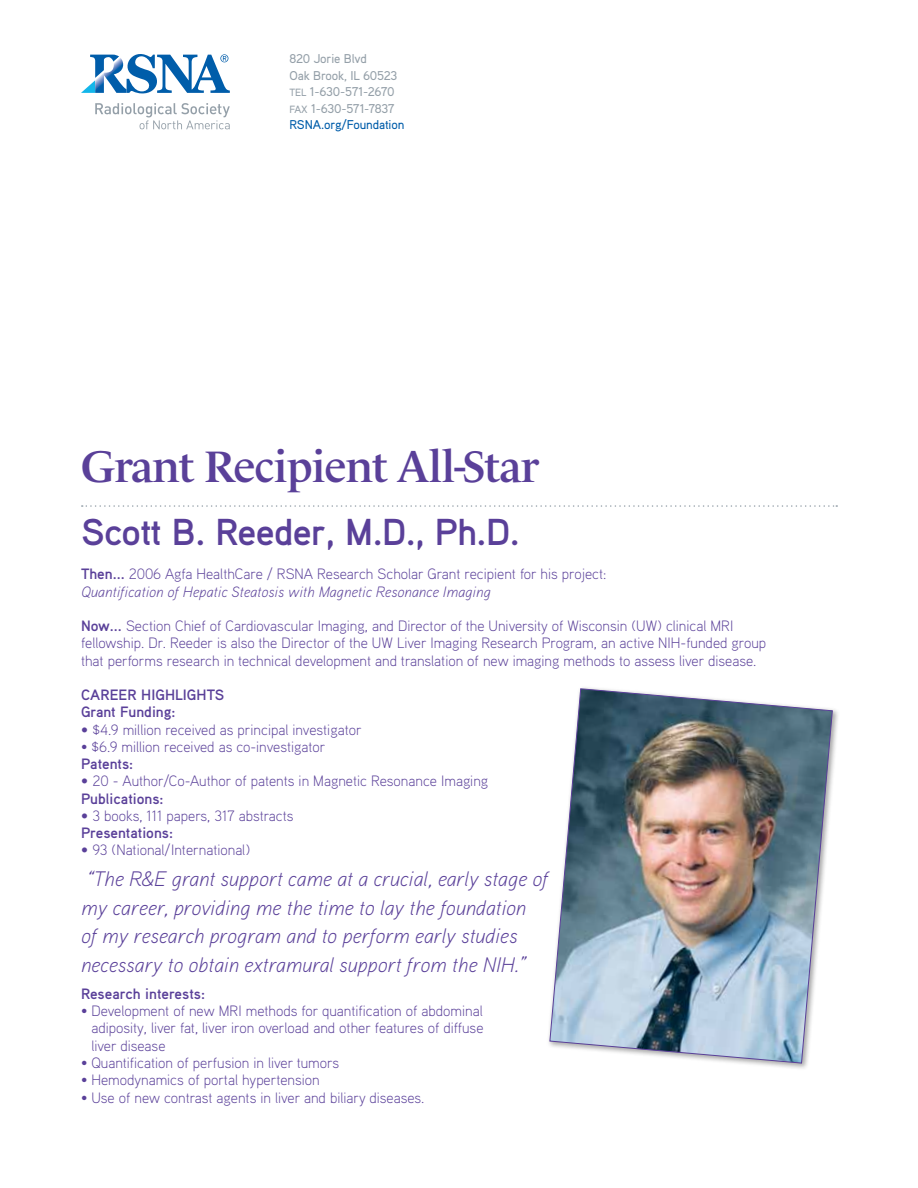
<style>
.page{position:relative;width:918px;height:1188px;background:#fff}
.page>*{position:absolute;margin:0;border:0;box-sizing:border-box;transform-origin:0 0}
.t1{font:600 45px "Le Monde Livre";letter-spacing:-.025em;color:#5a4099}
.t2{font:700 37.5px "Aaux Pro OT";letter-spacing:-.015em;color:#5a4099}
.t3{font:italic 300 21px/28.5px "Aaux Pro OT";letter-spacing:-.005em;color:#5a4099}
.t4{font:300 15px/17.2px "Aaux Pro OT";color:#5a4099}
.t5{font:700 15px/17.2px "Aaux Pro OT";color:#5a4099}
.t6{font:500 12.75px/16.5px "Aaux Pro OT";letter-spacing:-.01em;color:#95a0a9}
.s1{font-size:10.5px}
.s2{color:#005daa}
.s3{font-weight:700}
.s4{font-style:italic}
</style>
<div class="page">
<svg style="left:95px;top:103px;width:135px;height:26px"></svg>
<svg style="left:81px;top:54px;width:149px;height:40px"></svg>
<div style="left:547px;top:685px;width:293px;height:386px;background:#000;opacity:.35"></div>
<img style="left:549px;top:688px;width:284px;height:376px">
<svg style="left:82px;top:505px;width:755px;height:2px"></svg>
<p class="t6" style="left:289px;top:50px;width:116px">820 Jorie Blvd<br>Oak Brook, IL 60523<br><span class="s1">TEL</span> 1-630-571-2670<br><span class="s1">FAX</span> 1-630-571-7837<br><span class="s2">RSNA.org/Foundation</span></p>
<h1 class="t1" style="left:81px;top:440px;width:460px">Grant Recipient All-Star</h1>
<h2 class="t2" style="left:81px;top:507px;width:440px">Scott B. Reeder, M.D., Ph.D.</h2>
<p class="t4" style="left:81px;top:565px;width:527px"><span class="s3">Then...</span> 2006 Agfa HealthCare / RSNA Research Scholar Grant recipient for his project:<br><span class="s4">Quantification of Hepatic Steatosis with Magnetic Resonance Imaging</span></p>
<p class="t4" style="left:81px;top:617px;width:687px"><span class="s3">Now...</span> Section Chief of Cardiovascular Imaging, and Director of the University of Wisconsin (UW) clinical MRI fellowship. Dr. Reeder is also the Director of the UW Liver Imaging Research Program, an active NIH-funded group that performs research in technical development and translation of new imaging methods to assess liver disease.</p>
<p class="t5" style="left:81px;top:686px;width:20px">Career</p>
<p class="t5" style="left:81px;top:686px;width:96px;text-indent:60px">Highlights<br>Grant Funding:</p>
<p class="t4" style="left:81px;top:720px;width:282px"><span class="s3">•</span> $4.9 million received as principal investigator</p>
<p class="t4" style="left:81px;top:738px;width:246px">• $6.9 million received as co-investigator</p>
<p class="t5" style="left:81px;top:755px;width:54px">Patents:</p>
<p class="t4" style="left:81px;top:772px;width:409px"><span class="s3">•</span> 20 - Author/Co-Author of patents in Magnetic Resonance Imaging<br><span class="s3">Publications:</span></p>
<p class="t4" style="left:81px;top:807px;width:214px"><span class="s3">•</span> 3 books, 111 papers, 317 abstracts<br><span class="s3">Presentations:</span></p>
<p class="t4" style="left:81px;top:841px;width:171px"><span class="s3">•</span> 93 (National/International)</p>
<h3 class="t3" style="left:81px;top:864px;width:469px">“The R&amp;E grant support came at a crucial, early stage of my career, providing me the time to lay the foundation<br>of my research program and to perform early studies necessary to obtain extramural support from the NIH.”</h3>
<p class="t5" style="left:81px;top:985px;width:126px">Research interests:</p>
<p class="t4" style="left:91px;top:1002px;width:394px;text-align:justify;text-indent:-10px">• Development of new MRI methods for quantification of abdominal adiposity, liver fat, liver iron overload and other features of diffuse liver disease</p>
<p class="t4" style="left:81px;top:1054px;width:260px">• Quantification of perfusion in liver tumors</p>
<p class="t4" style="left:81px;top:1071px;width:240px">• Hemodynamics of portal hypertension</p>
<p class="t4" style="left:81px;top:1089px;width:345px">• Use of new contrast agents in liver and biliary diseases.</p>
</div>
